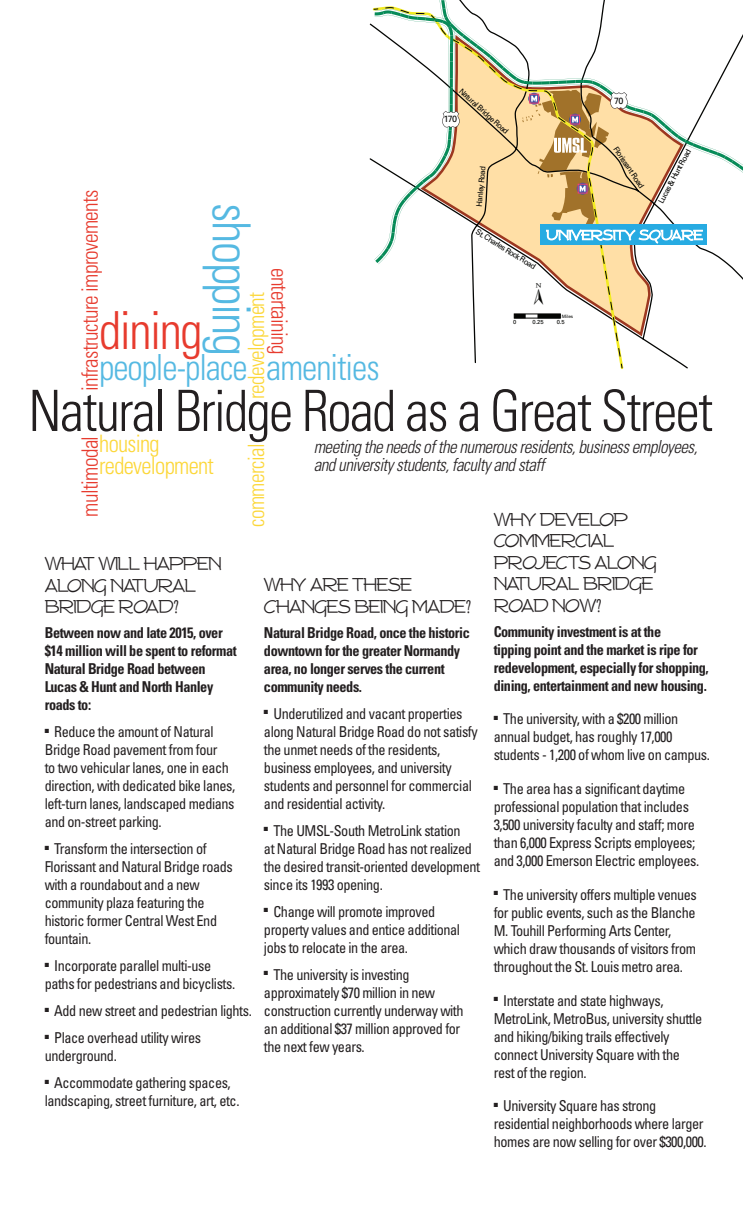
<style>
.page{position:relative;width:743px;height:1215px;background:#fff}
.page>*{position:absolute;margin:0;border:0;box-sizing:border-box;transform-origin:0 0}
.t1{font:300 condensed 57px "Univers";letter-spacing:-.03em;color:#231f20;scale:.95 1}
.t2{font:300 condensed 52.5px "Univers";letter-spacing:-.03em;color:#55b9e2;scale:.95 1}
.t3{font:300 condensed 52.5px "Univers";letter-spacing:-.03em;color:#e73b2e;scale:.95 1}
.t4{font:300 condensed 36px "Univers";letter-spacing:-.03em;color:#55b9e2;scale:.95 1}
.t5{font:300 condensed 24px "Univers";letter-spacing:-.03em;color:#fcd739;scale:.95 1}
.t6{font:300 condensed 22.5px "Univers";letter-spacing:-.03em;color:#e73b2e;scale:.95 1}
.t7{font:300 condensed 22.5px "Univers";letter-spacing:-.03em;color:#fcd739;scale:.95 1}
.t8{font:18px/21.6px "Tork";letter-spacing:-.03em;color:#231f20;scale:.95 1}
.t9{font:italic 300 condensed 18px "Univers";letter-spacing:-.03em;color:#231f20;scale:.95 1}
.t10{font:condensed 15px/18px "Univers";letter-spacing:-.03em;color:#231f20;scale:.95 1}
.t11{font:700 condensed 15px/18px "Univers";letter-spacing:-.03em;color:#231f20;scale:.95 1}
.t12{font:9px "Univers";color:#040503}
.t13{font:7.8px "Univers";color:#040503}
.t14{font:5.85px "Univers";color:#040503}
.t15{font:4.5px "Univers";color:#040503}
</style>
<div class="page">
<svg style="left:369px;top:23px;width:373px;height:346px"></svg>
<svg style="left:371px;top:9px;width:254px;height:360px"></svg>
<svg style="left:385px;top:264px;width:236px;height:97px"></svg>
<svg style="left:373px;top:0;width:369px;height:264px"></svg>
<svg style="left:534px;top:283px;width:9px;height:22px"></svg>
<p class="t13" style="left:463px;top:86px;width:65px;rotate:42deg">Natural Bridge Road</p>
<p class="t13" style="left:474px;top:206px;width:42px;rotate:-85deg">Hanley Road</p>
<p class="t12" style="left:614px;top:95px;width:11px">70</p>
<p class="t12" style="left:443px;top:114px;width:15px">170</p>
<p class="t13" style="left:619px;top:145px;width:50px;rotate:56deg">Florissant Road</p>
<p class="t13" style="left:656px;top:201px;width:62px;rotate:-62deg">Lucas &amp; Hunt Road</p>
<p class="t6" style="left:76px;top:391px;width:214px;rotate:-90deg">infrastructure improvements</p>
<p class="t2" style="left:263px;top:203px;width:162px;rotate:90deg">shopping</p>
<p class="t13" style="left:479px;top:227px;width:70px;rotate:32deg">St. Charles Rock Road</p>
<p class="t6" style="left:293px;top:268px;width:93px;rotate:90deg">entertaining</p>
<p class="t7" style="left:243px;top:399px;width:115px;rotate:-90deg">redevelopment</p>
<p class="t3" style="left:99px;top:299px;width:110px">dining</p>
<p class="t15" style="left:561px;top:313px;width:13px">Miles</p>
<p class="t14" style="left:513px;top:318px;width:5px">0</p>
<p class="t14" style="left:532px;top:318px;width:13px">0.25</p>
<p class="t14" style="left:556px;top:318px;width:10px">0.5</p>
<p class="t4" style="left:99px;top:345px;width:296px">people-place amenities</p>
<p class="t1" style="left:28px;top:377px;width:722px">Natural Bridge Road as a Great Street</p>
<p class="t5" style="left:99px;top:429px;width:65px">housing</p>
<p class="t5" style="left:99px;top:451px;width:122px">redevelopment</p>
<p class="t6" style="left:76px;top:517px;width:87px;rotate:-90deg">multimodal</p>
<p class="t9" style="left:314px;top:436px;width:405px">meeting the needs of the numerous residents, business employees,</p>
<p class="t9" style="left:314px;top:454px;width:244px">and university students, faculty and staff</p>
<p class="t7" style="left:243px;top:527px;width:89px;rotate:-90deg">commercial</p>
<p class="t8" style="left:493px;top:509px;width:173px">WHY DEVELOP<br>COMMERCIAL<br>PROJECTS ALONG<br>NATURAL BRIDGE<br>ROAD NOW?</p>
<p class="t11" style="left:493px;top:622px;width:228px">Community investment is at the<br>tipping point and the market is ripe for redevelopment, especially for shopping, dining, entertainment and new housing.</p>
<p class="t10" style="left:493px;top:710px;width:229px">■ The university, with a $200 million annual budget, has roughly 17,000 students - 1,200 of whom live on campus.</p>
<p class="t10" style="left:493px;top:779px;width:218px">■ The area has a significant daytime professional population that includes 3,500 university faculty and staff; more than 6,000 Express Scripts employees; and 3,000 Emerson Electric employees.</p>
<p class="t10" style="left:493px;top:885px;width:215px">■ The university offers multiple venues for public events, such as the Blanche M. Touhill Performing Arts Center, which draw thousands of visitors from throughout the St. Louis metro area.</p>
<p class="t10" style="left:493px;top:991px;width:221px">■ Interstate and state highways, MetroLink, MetroBus, university shuttle and hiking/biking trails effectively connect University Square with the rest of the region.</p>
<p class="t10" style="left:493px;top:1097px;width:225px">■ University Square has strong residential neighborhoods where larger homes are now selling for over $300,000.</p>
<p class="t8" style="left:45px;top:554px;width:187px">WHAT WILL HAPPEN<br>ALONG NATURAL<br>BRIDGE ROAD?</p>
<p class="t11" style="left:45px;top:623px;width:204px">Between now and late 2015, over $14 million will be spent to reformat<br>Natural Bridge Road between<br>Lucas &amp; Hunt and North Hanley roads to:</p>
<p class="t10" style="left:45px;top:722px;width:202px">■ Reduce the amount of Natural<br>Bridge Road pavement from four<br>to two vehicular lanes, one in each direction, with dedicated bike lanes, left-turn lanes, landscaped medians and on-street parking.</p>
<p class="t10" style="left:45px;top:839px;width:199px">■ Transform the intersection of<br>Florissant and Natural Bridge roads with a roundabout and a new community plaza featuring the historic former Central West End fountain.</p>
<p class="t10" style="left:45px;top:956px;width:202px">■ Incorporate parallel multi-use paths for pedestrians and bicyclists.</p>
<p class="t10" style="left:45px;top:1001px;width:219px">■ Add new street and pedestrian lights.</p>
<p class="t10" style="left:45px;top:1028px;width:166px">■ Place overhead utility wires underground.</p>
<p class="t10" style="left:45px;top:1073px;width:206px">■ Accommodate gathering spaces, landscaping, street furniture, art, etc.</p>
<p class="t8" style="left:264px;top:575px;width:220px">WHY ARE THESE<br>CHANGES BEING MADE?</p>
<p class="t11" style="left:264px;top:623px;width:218px">Natural Bridge Road, once the historic downtown for the greater Normandy area, no longer serves the current community needs.</p>
<p class="t10" style="left:264px;top:704px;width:226px">■ Underutilized and vacant properties along Natural Bridge Road do not satisfy the unmet needs of the residents, business employees, and university students and personnel for commercial and residential activity.</p>
<p class="t10" style="left:264px;top:821px;width:229px">■ The UMSL-South MetroLink station<br>at Natural Bridge Road has not realized the desired transit-oriented development since its 1993 opening.</p>
<p class="t10" style="left:264px;top:902px;width:208px">■ Change will promote improved property values and entice additional jobs to relocate in the area.</p>
<p class="t10" style="left:264px;top:965px;width:212px">■ The university is investing approximately $70 million in new construction currently underway with an additional $37 million approved for the next few years.</p>
</div>
